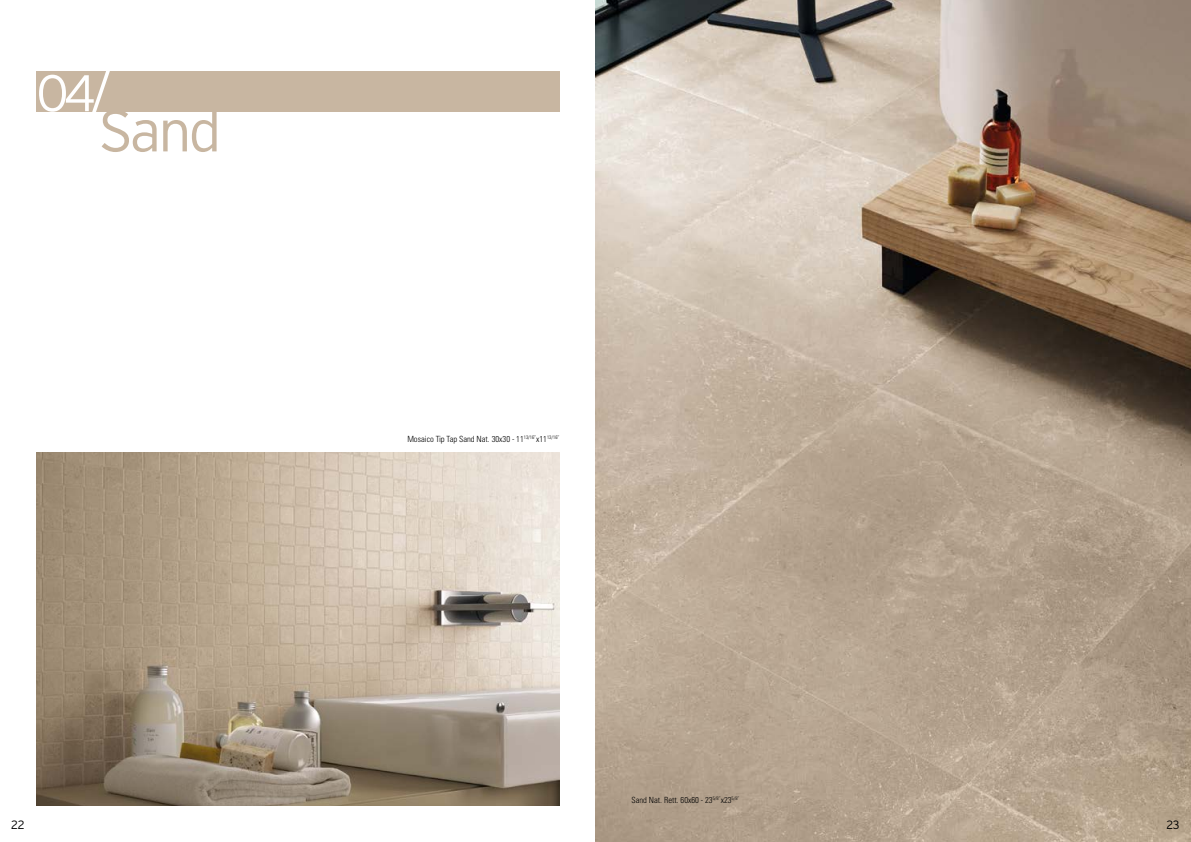
<style>
.page{position:relative;width:1191px;height:842px;background:#fff}
.page>*{position:absolute;margin:0;border:0;box-sizing:border-box;transform-origin:0 0}
.t1{font:300 58.6px "Interstate";color:#c8b6a1}
.t2{font:300 51.4px "Interstate";color:#fff}
.t3{font:300 12px "Interstate";color:#000}
.t4{font:300 condensed 8.5px "Univers";color:#000}
</style>
<div class="page">
<img style="left:595px;top:0;width:596px;height:842px">
<img style="left:36px;top:452px;width:523px;height:353px">
<div style="left:36px;top:71px;width:523px;height:40px;background:#c8b6a1"></div>
<h2 class="t2" style="left:36px;top:64px;width:77px">04/</h2>
<h1 class="t1" style="left:98px;top:98px;width:124px">Sand</h1>
<p class="t4" style="left:407px;top:434px;width:154px">Mosaico Tip Tap Sand Nat. 30x30 - 11<sup>13/16”</sup>x11<sup>13/16”</sup></p>
<p class="t4" style="left:631px;top:795px;width:109px">Sand Nat. Rett. 60x60 - 23<sup>5/8”</sup>x23<sup>5/8”</sup></p>
<h3 class="t3" style="left:11px;top:818px;width:15px">22</h3>
<h3 class="t3" style="left:1166px;top:818px;width:15px">23</h3>
</div>
